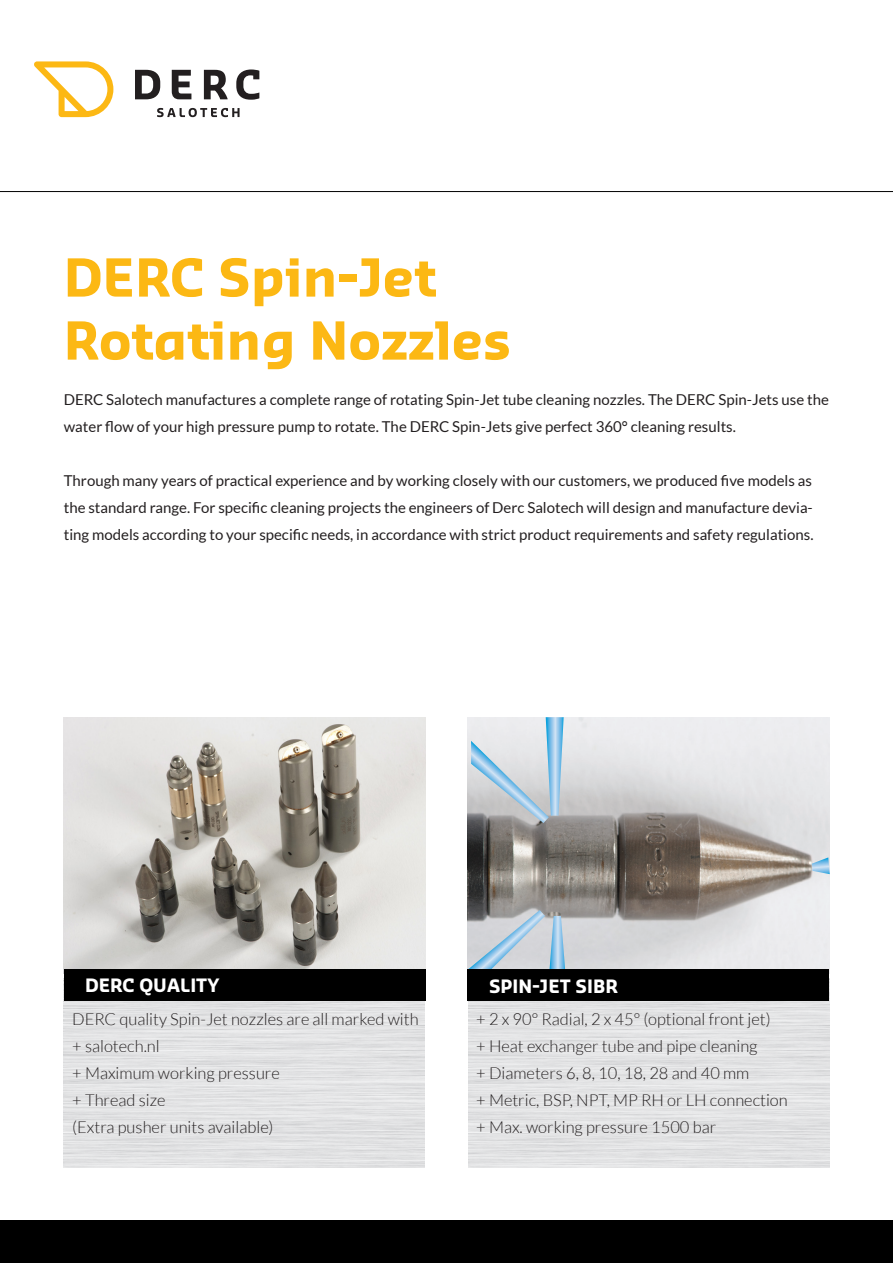
<style>
.page{position:relative;width:893px;height:1263px;background:#fff}
.page>*{position:absolute;margin:0;border:0;box-sizing:border-box;transform-origin:0 0}
.Heading_cover{font:700 51px/63px "Sansa Pro";color:#fcb814}
.Kopje_in_zwarte_balk{font:700 18px "Sansa Pro";color:#fff}
.Intro{font:300 16.5px "Lato";color:#231f20}
.Intro-2{font:15px/27px "Lato";color:#231f20}
</style>
<div class="page">
<img style="left:468px;top:717px;width:361px;height:252px">
<img style="left:64px;top:717px;width:361px;height:252px">
<div style="left:0;top:1220px;width:893px;height:43px;background:#000"></div>
<hr style="left:0;top:191px;width:893px;height:1px;background:#000">
<div style="left:64px;top:969px;width:361px;height:32px;background:#000"></div>
<svg style="left:812px;top:857px;width:18px;height:17px"></svg>
<svg style="left:471px;top:717px;width:93px;height:106px;background:#c3d1dc"></svg>
<svg style="left:468px;top:910px;width:98px;height:59px;background:#bac8d3"></svg>
<div style="left:468px;top:969px;width:361px;height:32px;background:#000"></div>
<svg style="left:135px;top:70px;width:25px;height:29px"></svg>
<svg style="left:172px;top:70px;width:19px;height:29px"></svg>
<svg style="left:204px;top:70px;width:24px;height:29px"></svg>
<svg style="left:236px;top:69px;width:23px;height:31px"></svg>
<svg style="left:157px;top:108px;width:83px;height:9px"></svg>
<svg style="left:34px;top:61px;width:79px;height:56px"></svg>
<p class="Heading_cover" style="left:64px;top:244px;width:449px">DERC Spin-Jet<br>Rotating Nozzles</p>
<p class="Intro-2" style="left:64px;top:386px;width:767px">DERC Salotech manufactures a complete range of rotating Spin-Jet tube cleaning nozzles. The DERC Spin-Jets use the water flow of your high pressure pump to rotate. The DERC Spin-Jets give perfect 360° cleaning results.</p>
<p class="Intro-2" style="left:64px;top:467px;width:751px;text-align:justify">Through many years of practical experience and by working closely with our customers, we produced five models as the standard range. For specific cleaning projects the engineers of Derc Salotech will design and manufacture devia&shy;ting models according to your specific needs, in accordance with strict product requirements and safety regulations.</p>
<p class="Kopje_in_zwarte_balk" style="left:85px;top:974px;width:136px">DERC QUALITY</p>
<p class="Kopje_in_zwarte_balk" style="left:489px;top:974px;width:130px">SPIN-JET SIBR</p>
<p class="Intro" style="left:72px;top:1010px;width:348px">DERC quality Spin-Jet nozzles are all marked with</p>
<p class="Intro" style="left:72px;top:1037px;width:89px">+ salotech.nl</p>
<p class="Intro" style="left:72px;top:1064px;width:209px">+ Maximum working pressure</p>
<p class="Intro" style="left:72px;top:1091px;width:95px">+ Thread size</p>
<p class="Intro" style="left:72px;top:1118px;width:203px">(Extra pusher units available)</p>
<p class="Intro" style="left:476px;top:1010px;width:296px">+ 2 x 90° Radial, 2 x 45° (optional front jet)</p>
<p class="Intro" style="left:476px;top:1037px;width:283px">+ Heat exchanger tube and pipe cleaning</p>
<p class="Intro" style="left:476px;top:1064px;width:275px">+ Diameters 6, 8, 10, 18, 28 and 40 mm</p>
<p class="Intro" style="left:476px;top:1091px;width:313px">+ Metric, BSP, NPT, MP RH or LH connection</p>
<p class="Intro" style="left:476px;top:1118px;width:242px">+ Max. working pressure 1500 bar</p>
</div>
